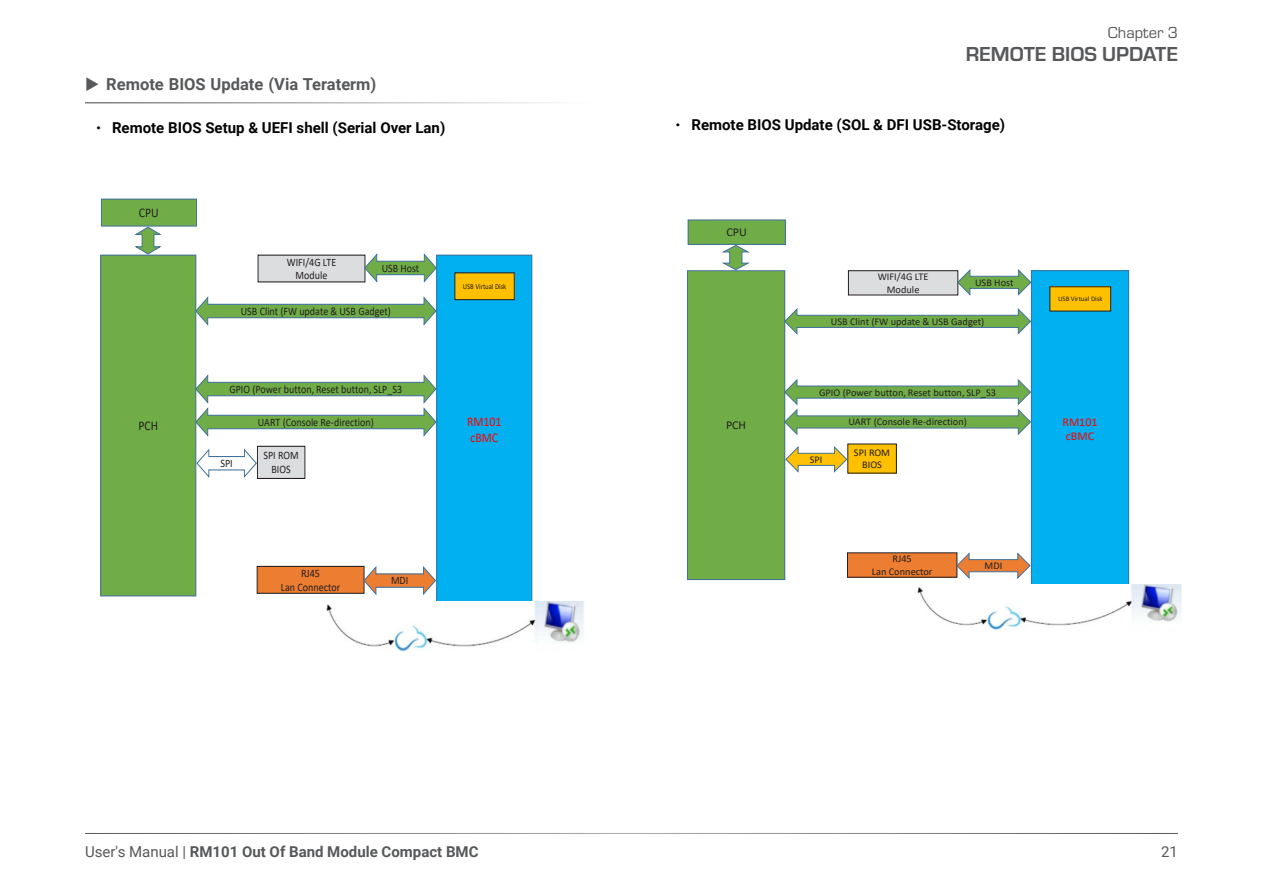
<style>
.page{position:relative;width:1263px;height:893px;background:#fff}
.page>*{position:absolute;margin:0;border:0;box-sizing:border-box;transform-origin:0 0}
.t1{font:700 21px "Eurostile";color:#57585a}
.t2{font:700 16.5px "Roboto";color:#57585a}
.t3{font:16.5px "Eurostile";color:#57585a}
.Chapter-Heading__not_in_TOC{font:700 15px "Roboto";color:#030303}
.t4{font:700 15px "Roboto";color:#57585a}
.t5{font:15px "Roboto";color:#57585a}
.t6{font:13.35px/15.9px "Calibri";color:#f00;scale:.89 1}
.t7{font:13.35px "Calibri";letter-spacing:-.005em;color:#231f20;scale:.89 1}
.t8{font:12px/14.4px "Calibri";color:#f00}
.t9{font:12px "Calibri";letter-spacing:-.005em;color:#231f20}
.t10{font:11.4px/13.6px "Calibri";color:#231f20;text-align:center;scale:.89 1}
.t11{font:10.35px/12.3px "Calibri";color:#231f20;text-align:center}
.t12{font:7.65px "Calibri";letter-spacing:-.005em;color:#231f20;scale:.89 1}
.t13{font:6.9px "Calibri";letter-spacing:-.005em;color:#231f20}
.s1{font-family:"Adobe Song Std";font-weight:300;font-size:27px}
.s2{font-weight:400}
</style>
<div class="page">
<hr style="left:85px;top:833px;width:1093px;height:1px;background:#57585a">
<hr style="left:85px;top:102px;width:515px;height:1px;background:#595a5b">
<div style="left:101px;top:255px;width:95px;height:341px;background:#70ad47"></div>
<div style="left:100px;top:255px;width:96px;height:341px;border:1px solid #41719c"></div>
<div style="left:101px;top:199px;width:95px;height:27px;background:#70ad47"></div>
<div style="left:101px;top:199px;width:96px;height:27px;border:1px solid #41719c"></div>
<svg style="left:133px;top:226px;width:30px;height:29px"></svg>
<div style="left:437px;top:255px;width:95px;height:349px;background:#00b0f0"></div>
<div style="left:436px;top:255px;width:96px;height:349px;border:1px solid #41719c"></div>
<div style="left:258px;top:255px;width:107px;height:27px;background:#dcdddf"></div>
<div style="left:257px;top:566px;width:107px;height:27px;background:#ed7d31"></div>
<div style="left:257px;top:566px;width:107px;height:28px;border:1px solid #231f20"></div>
<img style="left:326px;top:601px;width:258px;height:51px">
<svg style="left:363px;top:565px;width:73px;height:30px"></svg>
<svg style="left:195px;top:373px;width:242px;height:65px"></svg>
<svg style="left:364px;top:253px;width:73px;height:31px"></svg>
<svg style="left:195px;top:295px;width:242px;height:32px"></svg>
<div style="left:455px;top:273px;width:59px;height:27px;background:#ffc000"></div>
<div style="left:454px;top:272px;width:61px;height:28px;border:1px solid #231f20"></div>
<div style="left:257px;top:446px;width:48px;height:32px;background:#dcdddf"></div>
<div style="left:257px;top:446px;width:48px;height:33px;border:1px solid #231f20"></div>
<svg style="left:196px;top:448px;width:61px;height:31px"></svg>
<div style="left:687px;top:271px;width:98px;height:309px;background:#70ad47"></div>
<div style="left:687px;top:270px;width:98px;height:310px;border:1px solid #41719c"></div>
<div style="left:688px;top:220px;width:97px;height:24px;background:#70ad47"></div>
<div style="left:688px;top:220px;width:98px;height:25px;border:1px solid #41719c"></div>
<svg style="left:720px;top:244px;width:31px;height:27px"></svg>
<div style="left:1031px;top:271px;width:98px;height:316px;background:#00b0f0"></div>
<div style="left:1031px;top:270px;width:98px;height:317px;border:1px solid #41719c"></div>
<div style="left:848px;top:271px;width:110px;height:24px;background:#dcdddf"></div>
<div style="left:848px;top:270px;width:110px;height:25px;border:1px solid #231f20"></div>
<div style="left:848px;top:444px;width:48px;height:29px;background:#ffc000"></div>
<div style="left:847px;top:553px;width:110px;height:24px;background:#ed7d31"></div>
<div style="left:847px;top:552px;width:110px;height:26px;border:1px solid #231f20"></div>
<img style="left:917px;top:584px;width:265px;height:46px">
<svg style="left:956px;top:552px;width:75px;height:28px"></svg>
<svg style="left:785px;top:445px;width:63px;height:28px"></svg>
<svg style="left:784px;top:378px;width:247px;height:58px"></svg>
<svg style="left:956px;top:269px;width:76px;height:27px"></svg>
<svg style="left:784px;top:307px;width:247px;height:28px"></svg>
<div style="left:1050px;top:287px;width:61px;height:24px;background:#ffc000"></div>
<h2 class="t3" style="left:1108px;top:22px;width:72px">Chapter 3</h2>
<h1 class="t1" style="left:966px;top:39px;width:214px">REMOTE BIOS UPDATE</h1>
<p class="t2" style="left:106px;top:72px;width:272px">Remote BIOS Update (Via Teraterm)</p>
<p class="Chapter-Heading__not_in_TOC" style="left:85px;top:117px;width:362px"><span class="s1">・</span>Remote BIOS Setup &amp; UEFI shell (Serial Over Lan)</p>
<p class="Chapter-Heading__not_in_TOC" style="left:664px;top:114px;width:342px"><span class="s1">・</span>Remote BIOS Update (SOL &amp; DFI USB-Storage)</p>
<p class="t7" style="left:139px;top:203px;width:24px">CPU</p>
<p class="t7" style="left:138px;top:416px;width:24px">PCH</p>
<p class="t10" style="left:287px;top:255px;width:57px">WIFI/4G LTE<br>Module</p>
<p class="t10" style="left:382px;top:261px;width:44px">USB Host</p>
<p class="t10" style="left:241px;top:304px;width:170px">USB Clint (FW update &amp; USB Gadget)</p>
<p class="t10" style="left:229px;top:382px;width:196px">GPIO (Power button, Reset button, SLP_S3</p>
<p class="t10" style="left:220px;top:456px;width:15px">SPI</p>
<p class="t10" style="left:258px;top:415px;width:132px">UART (Console Re-direction)</p>
<p class="t10" style="left:263px;top:448px;width:41px">SPI ROM<br>BIOS</p>
<p class="t10" style="left:281px;top:566px;width:68px">RJ45<br>Lan Connector</p>
<p class="t10" style="left:391px;top:573px;width:21px">MDI</p>
<p class="t12" style="left:463px;top:281px;width:50px">USB Virtual Disk</p>
<p class="t6" style="left:467px;top:413px;width:40px">RM101 cBMC</p>
<h3 class="t4" style="left:85px;top:841px;width:395px"><span class="s2">User's Manual |</span> RM101 Out Of Band Module Compact BMC</h3>
<p class="t9" style="left:726px;top:224px;width:22px">CPU</p>
<p class="t9" style="left:726px;top:417px;width:22px">PCH</p>
<p class="t11" style="left:878px;top:270px;width:52px">WIFI/4G LTE<br>Module</p>
<p class="t11" style="left:975px;top:276px;width:40px">USB Host</p>
<p class="t11" style="left:831px;top:315px;width:155px">USB Clint (FW update &amp; USB Gadget)</p>
<p class="t11" style="left:819px;top:386px;width:178px">GPIO (Power button, Reset button, SLP_S3</p>
<p class="t11" style="left:810px;top:453px;width:14px">SPI</p>
<p class="t11" style="left:848px;top:416px;width:120px">UART (Console Re-direction)</p>
<p class="t11" style="left:854px;top:446px;width:38px">SPI ROM<br>BIOS</p>
<p class="t11" style="left:872px;top:552px;width:62px">RJ45<br>Lan Connector</p>
<p class="t11" style="left:984px;top:559px;width:19px">MDI</p>
<p class="t13" style="left:1058px;top:294px;width:46px">USB Virtual Disk</p>
<p class="t8" style="left:1062px;top:414px;width:37px">RM101 cBMC</p>
<h3 class="t5" style="left:1161px;top:841px;width:18px">21</h3>
</div>
